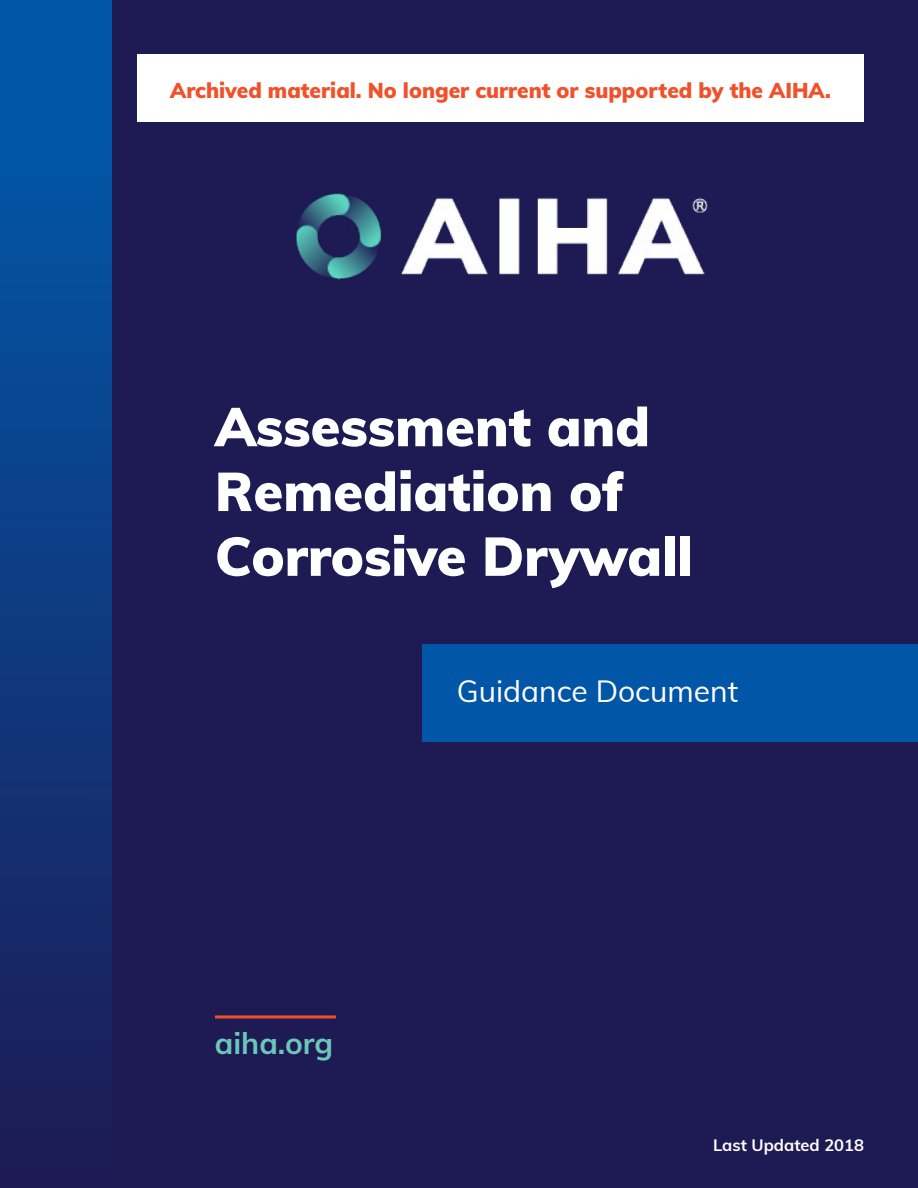
<style>
.page{position:relative;width:918px;height:1188px;background:#1e1a53}
.page>*{position:absolute;margin:0;border:0;box-sizing:border-box;transform-origin:0 0}
.t1{font:900 54px/64.8px "Muli";color:#fff}
.t2{font:30px "Muli";color:#fff}
.t3{font:700 30px "Muli";color:#6bc7b8}
.t4{font:900 21px "Muli";color:#f0512a}
.t5{font:700 16.5px "Muli";color:#fff}
</style>
<div class="page">
<div style="left:0;top:0;width:111px;height:1188px;background:linear-gradient(to bottom,#005caf,#1d1b55)"></div>
<img style="left:296px;top:193px;width:412px;height:87px">
<div style="left:422px;top:644px;width:496px;height:97px;background:#0256a7"></div>
<hr style="left:215px;top:1015px;width:121px;height:3px;background:#f0512a">
<div style="left:137px;top:54px;width:727px;height:68px;background:#fff"></div>
<p class="t4" style="left:170px;top:75px;width:662px">Archived material. No longer current or supported by the AIHA.</p>
<h1 class="t1" style="left:215px;top:392px;width:480px">Assessment and<br>Remediation of<br>Corrosive Drywall</h1>
<h2 class="t2" style="left:457px;top:670px;width:283px">Guidance Document</h2>
<h2 class="t3" style="left:215px;top:1021px;width:120px">aiha.org</h2>
<p class="t5" style="left:713px;top:1133px;width:152px">Last Updated 2018</p>
</div>
